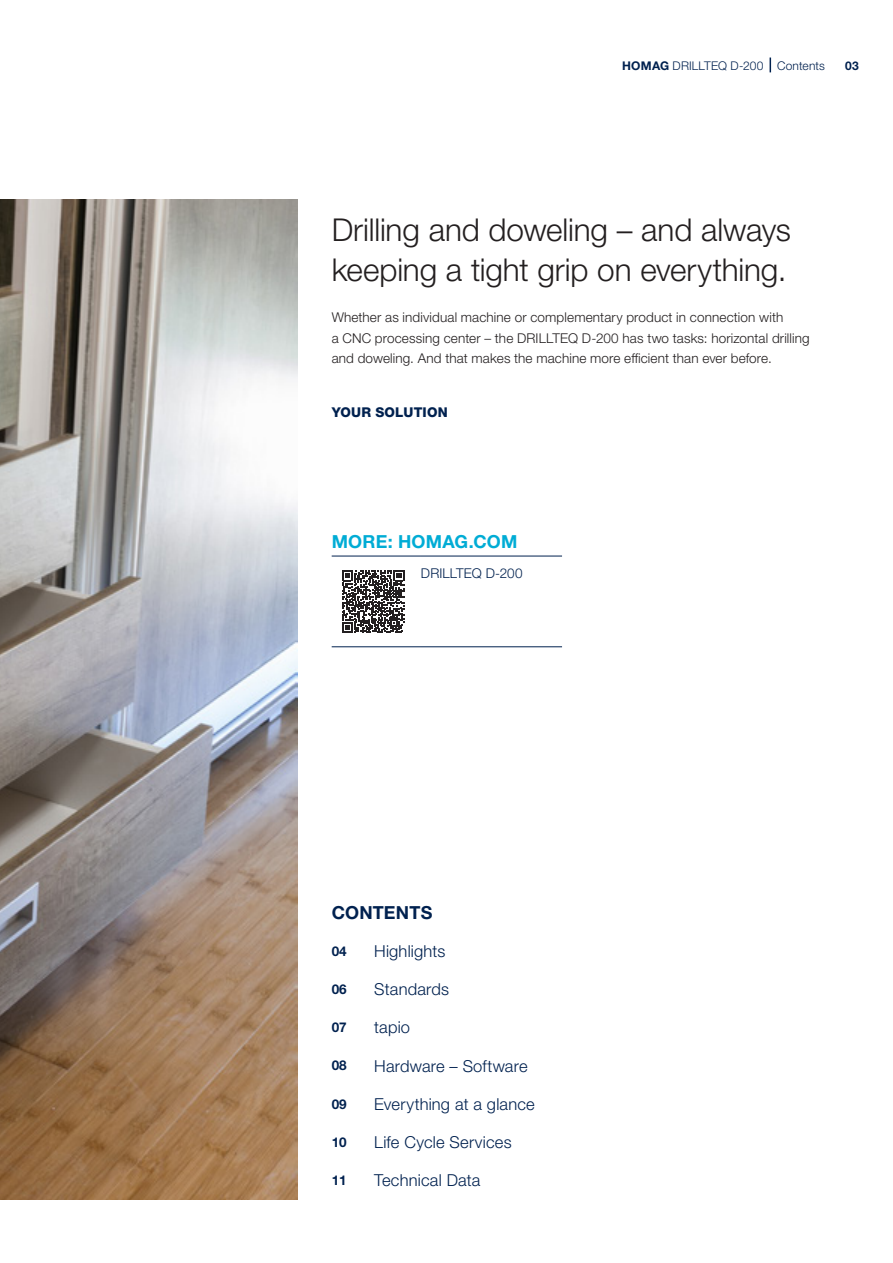
<style>
.page{position:relative;width:893px;height:1263px;background:#fff}
.page>*{position:absolute;margin:0;border:0;box-sizing:border-box;transform-origin:0 0}
._01_Headline_21_25_2{font:300 31.5px/40.8px "Helvetica Neue LTW1 G";letter-spacing:-.005em;color:#231f20}
._10_Info_Headline_12{font:700 18px "Helvetica Neue LTW1 G";letter-spacing:.015em;color:#00acd5}
._12_Inhalt_12Pt_vers{font:700 18px "Helvetica Neue LTW1 G";letter-spacing:.005em;color:#00214f}
._12_Inhalt_11Pt_ligh{font:300 16.5px "Helvetica Neue LTW1 G";letter-spacing:.01em;color:#00214f}
._03_Copy_9_13_6pt_li{font:300 13.5px/20.4px "Helvetica Neue LTW1 G";letter-spacing:.01em;color:#231f20}
._12_Inhalt_Seitenzah{font:700 13.5px "Helvetica Neue LTW1 G";color:#00214f}
._11_QR_Code_9Pt_dunk{font:300 13.5px "Helvetica Neue LTW1 G";letter-spacing:.01em;color:#00214f}
._16_YOUR_SOLUTION_In{font:800 13.5px "Helvetica Neue LTW1 G";letter-spacing:.015em;color:#00214f}
.Musterseiten_Rubrike{font:300 12px "Helvetica Neue LTW1 G";letter-spacing:.01em;color:#00214f}
.t1{font:700 12px "Helvetica Neue LTW1 G";color:#00214f}
.s1{font-weight:700}
</style>
<div class="page">
<img style="left:0;top:200px;width:298px;height:999px">
<svg style="left:770px;top:58px;width:1px;height:14px"></svg>
<hr style="left:332px;top:556px;width:89px;height:1px;background:#00214f">
<hr style="left:332px;top:646px;width:89px;height:1px;background:#00214f">
<hr style="left:421px;top:556px;width:141px;height:1px;background:#00214f">
<hr style="left:421px;top:646px;width:141px;height:1px;background:#00214f">
<svg style="left:342px;top:571px;width:62px;height:62px"></svg>
<p class="Musterseiten_Rubrike" style="left:622px;top:58px;width:204px"><span class="s1">HOMAG</span> DRILLTEQ D-200 Contents</p>
<p class="t1" style="left:845px;top:58px;width:15px">03</p>
<p class="_01_Headline_21_25_2" style="left:332px;top:209px;width:461px">Drilling and doweling – and always keeping a tight grip on everything.</p>
<p class="_03_Copy_9_13_6pt_li" style="left:332px;top:307px;width:479px">Whether as individual machine or complementary product in connection with<br>a CNC processing center – the DRILLTEQ D-200 has two tasks: horizontal drilling and doweling. And that makes the machine more efficient than ever before.</p>
<p class="_16_YOUR_SOLUTION_In" style="left:332px;top:404px;width:118px">YOUR SOLUTION</p>
<p class="_10_Info_Headline_12" style="left:332px;top:530px;width:187px">MORE: HOMAG.COM</p>
<p class="_11_QR_Code_9Pt_dunk" style="left:421px;top:565px;width:103px">DRILLTEQ D-200</p>
<p class="_12_Inhalt_12Pt_vers" style="left:332px;top:901px;width:102px">CONTENTS</p>
<p class="_12_Inhalt_Seitenzah" style="left:332px;top:942px;width:17px">04</p>
<p class="_12_Inhalt_11Pt_ligh" style="left:374px;top:941px;width:73px">Highlights</p>
<p class="_12_Inhalt_Seitenzah" style="left:332px;top:981px;width:17px">06</p>
<p class="_12_Inhalt_11Pt_ligh" style="left:374px;top:979px;width:76px">Standards</p>
<p class="_12_Inhalt_Seitenzah" style="left:332px;top:1019px;width:17px">07</p>
<p class="_12_Inhalt_11Pt_ligh" style="left:374px;top:1017px;width:37px">tapio</p>
<p class="_12_Inhalt_Seitenzah" style="left:332px;top:1057px;width:17px">08</p>
<p class="_12_Inhalt_11Pt_ligh" style="left:374px;top:1055px;width:155px">Hardware – Software</p>
<p class="_12_Inhalt_Seitenzah" style="left:332px;top:1095px;width:17px">09</p>
<p class="_12_Inhalt_11Pt_ligh" style="left:374px;top:1094px;width:162px">Everything at a glance</p>
<p class="_12_Inhalt_Seitenzah" style="left:332px;top:1134px;width:17px">10</p>
<p class="_12_Inhalt_11Pt_ligh" style="left:374px;top:1132px;width:139px">Life Cycle Services</p>
<p class="_12_Inhalt_Seitenzah" style="left:332px;top:1172px;width:17px">11</p>
<p class="_12_Inhalt_11Pt_ligh" style="left:374px;top:1170px;width:108px">Technical Data</p>
</div>
